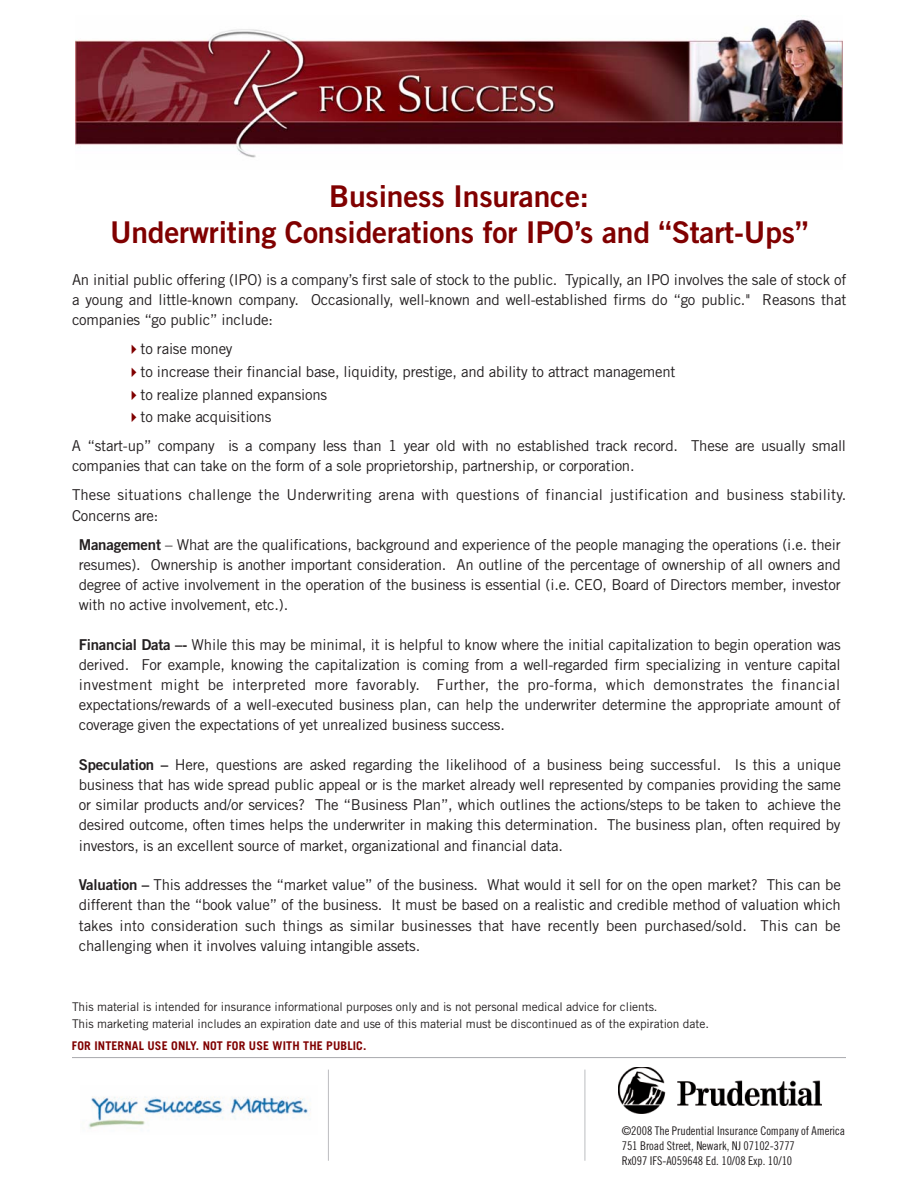
<style>
.page{position:relative;width:918px;height:1188px;background:#fff}
.page>*{position:absolute;margin:0;border:0;box-sizing:border-box;transform-origin:0 0}
.t1{font:30px/36px "Trade Gothic Bold Two";letter-spacing:-.005em;color:#800000;text-align:center}
.t2{font:15px/20.1px "Trade Gothic";letter-spacing:-.015em;color:#231f20;text-align:justify}
.t3{font:15px/29.1px "Trade Gothic";letter-spacing:.005em;color:#231f20}
.t4{font:12px/17.5px "Trade Gothic";letter-spacing:-.005em;color:#231f20}
.t5{font:12px/15px "Trade Gothic Cond Eighteen";letter-spacing:-.005em;color:#231f20}
.t6{font:700 12px "Trade Gothic";letter-spacing:.01em;color:#800000}
.s1{color:#800000}
.s2{font-family:"Trade Gothic Bold Two"}
</style>
<div class="page">
<hr style="left:72px;top:1057px;width:774px;height:1px;background:#a8a9ad">
<hr style="left:584px;top:1070px;width:1px;height:91px;background:#bcbdc0">
<hr style="left:328px;top:1070px;width:1px;height:91px;background:#bcbdc0">
<img style="left:618px;top:1067px;width:204px;height:47px">
<img style="left:88px;top:1096px;width:223px;height:33px">
<img style="left:76px;top:19px;width:766px;height:139px">
<h1 class="t1" style="left:110px;top:181px;width:700px">Business Insurance:<br>Underwriting Considerations for IPO’s and “Start-Ups”</h1>
<p class="t2" style="left:72px;top:271px;width:776px">An initial public offering (IPO) is a company’s first sale of stock to the public. Typically, an IPO involves the sale of stock of a young and little-known company. Occasionally, well-known and well-established firms do “go public." Reasons that companies “go public” include:</p>
<p class="t2" style="left:126px;top:340px;width:108px"><span class="s1">✔</span>to raise money</p>
<p class="t2" style="left:126px;top:363px;width:551px"><span class="s1">✔</span>to increase their financial base, liquidity, prestige, and ability to attract management</p>
<p class="t2" style="left:126px;top:386px;width:203px"><span class="s1">✔</span>to realize planned expansions</p>
<p class="t2" style="left:72px;top:404px;width:776px;line-height:29.1px;text-indent:54px"><span class="s1">✔</span>to make acquisitions<br>A “start-up” company is a company less than 1 year old with no established track record. These are usually small</p>
<p class="t3" style="left:72px;top:453px;width:776px">companies that can take on the form of a sole proprietorship, partnership, or corporation.<br>These situations challenge the Underwriting arena with questions of financial justification and business stability.</p>
<p class="t2" style="left:79px;top:502px;width:763px;line-height:29.1px;text-indent:-7px">Concerns are:<br><span class="s2">Management</span> – What are the qualifications, background and experience of the people managing the operations (i.e. their</p>
<p class="t2" style="left:79px;top:556px;width:764px">resumes). Ownership is another important consideration. An outline of the percentage of ownership of all owners and degree of active involvement in the operation of the business is essential (i.e. CEO, Board of Directors member, investor with no active involvement, etc.).</p>
<p class="t2" style="left:79px;top:636px;width:764px"><span class="s2">Financial Data –-</span> While this may be minimal, it is helpful to know where the initial capitalization to begin operation was derived. For example, knowing the capitalization is coming from a well-regarded firm specializing in venture capital investment might be interpreted more favorably. Further, the pro-forma, which demonstrates the financial expectations/rewards of a well-executed business plan, can help the underwriter determine the appropriate amount of coverage given the expectations of yet unrealized business success.</p>
<p class="t2" style="left:79px;top:756px;width:764px"><span class="s2">Speculation –</span> Here, questions are asked regarding the likelihood of a business being successful. Is this a unique business that has wide spread public appeal or is the market already well represented by companies providing the same or similar products and/or services? The “Business Plan”, which outlines the actions/steps to be taken to achieve the desired outcome, often times helps the underwriter in making this determination. The business plan, often required by investors, is an excellent source of market, organizational and financial data.</p>
<p class="t2" style="left:79px;top:876px;width:764px"><span class="s2">Valuation –</span> This addresses the “market value” of the business. What would it sell for on the open market? This can be different than the “book value” of the business. It must be based on a realistic and credible method of valuation which takes into consideration such things as similar businesses that have recently been purchased/sold. This can be challenging when it involves valuing intangible assets.</p>
<p class="t4" style="left:72px;top:999px;width:638px">This material is intended for insurance informational purposes only and is not personal medical advice for clients.<br>This marketing material includes an expiration date and use of this material must be discontinued as of the expiration date.</p>
<p class="t6" style="left:72px;top:1041px;width:296px">FOR INTERNAL USE ONLY. NOT FOR USE WITH THE PUBLIC.</p>
<p class="t5" style="left:622px;top:1124px;width:225px">©2008 The Prudential Insurance Company of America<br>751 Broad Street, Newark, NJ 07102-3777<br>Rx097 IFS-A059648 Ed. 10/08 Exp. 10/10</p>
</div>
